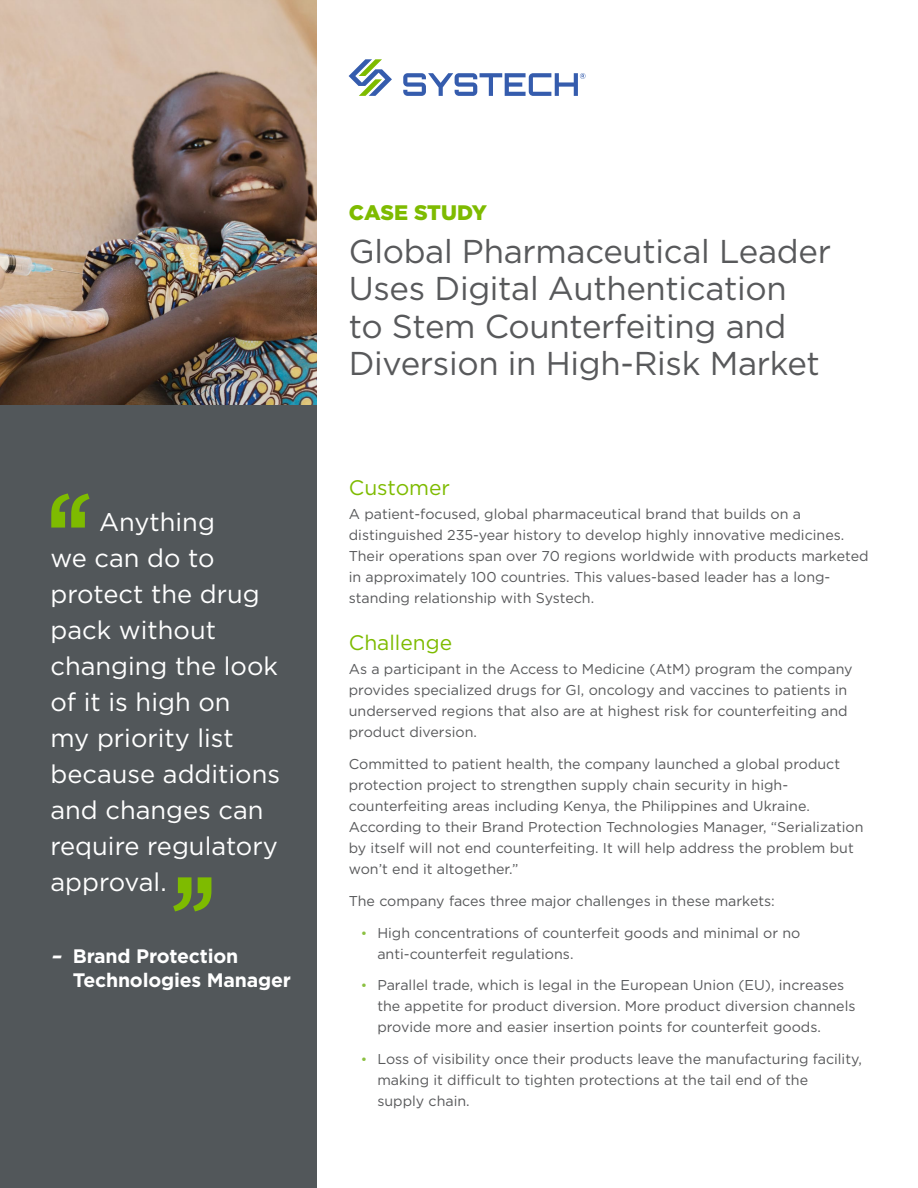
<style>
.page{position:relative;width:918px;height:1188px;background:#fff}
.page>*{position:absolute;margin:0;border:0;box-sizing:border-box;transform-origin:0 0}
.t1{font:33px/37.5px "Gotham";letter-spacing:-.01em;color:#58595b}
.t2{font:25.5px/36px "Gotham";color:#fff}
.Subheaders{font:21px "Gotham";color:#7ebb00}
.t3{font:900 21px "Gotham";letter-spacing:-.005em;color:#7ebb00}
.t4{font:700 19.5px/23.4px "Gotham";letter-spacing:-.01em;color:#fff}
.Bodycopy{font:14.25px/21px "Gotham";color:#58595b}
.s1{font-style:italic}
.s2{font-size:13.5px;color:#8bc041}
</style>
<div class="page">
<div style="left:0;top:0;width:316px;height:1188px;background:#52575a"></div>
<img style="left:0;top:0;width:316px;height:405px">
<svg style="left:349px;top:59px;width:43px;height:37px"></svg>
<svg style="left:403px;top:73px;width:183px;height:23px"></svg>
<svg style="left:51px;top:493px;width:39px;height:35px"></svg>
<svg style="left:173px;top:877px;width:38px;height:34px"></svg>
<p class="t2" style="left:50px;top:504px;width:231px;text-indent:49px">Anything<br>we can do to protect the drug pack without changing the look of it is high on<br>my priority list because additions and changes can require regulatory approval.</p>
<p class="t4" style="left:73px;top:944px;width:220px;text-indent:-21px"><span class="s1">–</span> Brand Protection<br>Technologies Manager</p>
<p class="t3" style="left:349px;top:200px;width:140px">CASE STUDY</p>
<p class="t1" style="left:349px;top:232px;width:484px">Global Pharmaceutical Leader<br>Uses Digital Authentication<br>to Stem Counterfeiting and<br>Diversion in High-Risk Market</p>
<p class="Subheaders" style="left:349px;top:476px;width:103px">Customer</p>
<p class="Bodycopy" style="left:349px;top:503px;width:521px">A patient-focused, global pharmaceutical brand that builds on a distinguished 235-year history to develop highly innovative medicines.<br>Their operations span over 70 regions worldwide with products marketed in approximately 100 countries. This values-based leader has a long&shy;standing relationship with Systech.</p>
<p class="Subheaders" style="left:349px;top:631px;width:105px">Challenge</p>
<p class="Bodycopy" style="left:349px;top:658px;width:505px">As a participant in the Access to Medicine (AtM) program the company provides specialized drugs for GI, oncology and vaccines to patients in underserved regions that also are at highest risk for counterfeiting and product diversion.</p>
<p class="Bodycopy" style="left:349px;top:753px;width:516px">Committed to patient health, the company launched a global product protection project to strengthen supply chain security in high&shy;counterfeiting areas including Kenya, the Philippines and Ukraine.<br>According to their Brand Protection Technologies Manager, “Serialization by itself will not end counterfeiting. It will help address the problem but won’t end it altogether.”</p>
<p class="Bodycopy" style="left:349px;top:890px;width:428px">The company faces three major challenges in these markets:</p>
<p class="Bodycopy" style="left:377px;top:922px;width:425px;text-indent:-16px"><span class="s2">•</span> High concentrations of counterfeit goods and minimal or no anti-counterfeit regulations.</p>
<p class="Bodycopy" style="left:377px;top:975px;width:480px;text-indent:-16px"><span class="s2">•</span> Parallel trade, which is legal in the European Union (EU), increases the appetite for product diversion. More product diversion channels provide more and easier insertion points for counterfeit goods.</p>
<p class="Bodycopy" style="left:377px;top:1048px;width:486px;text-indent:-16px"><span class="s2">•</span> Loss of visibility once their products leave the manufacturing facility, making it difficult to tighten protections at the tail end of the<br>supply chain.</p>
</div>
